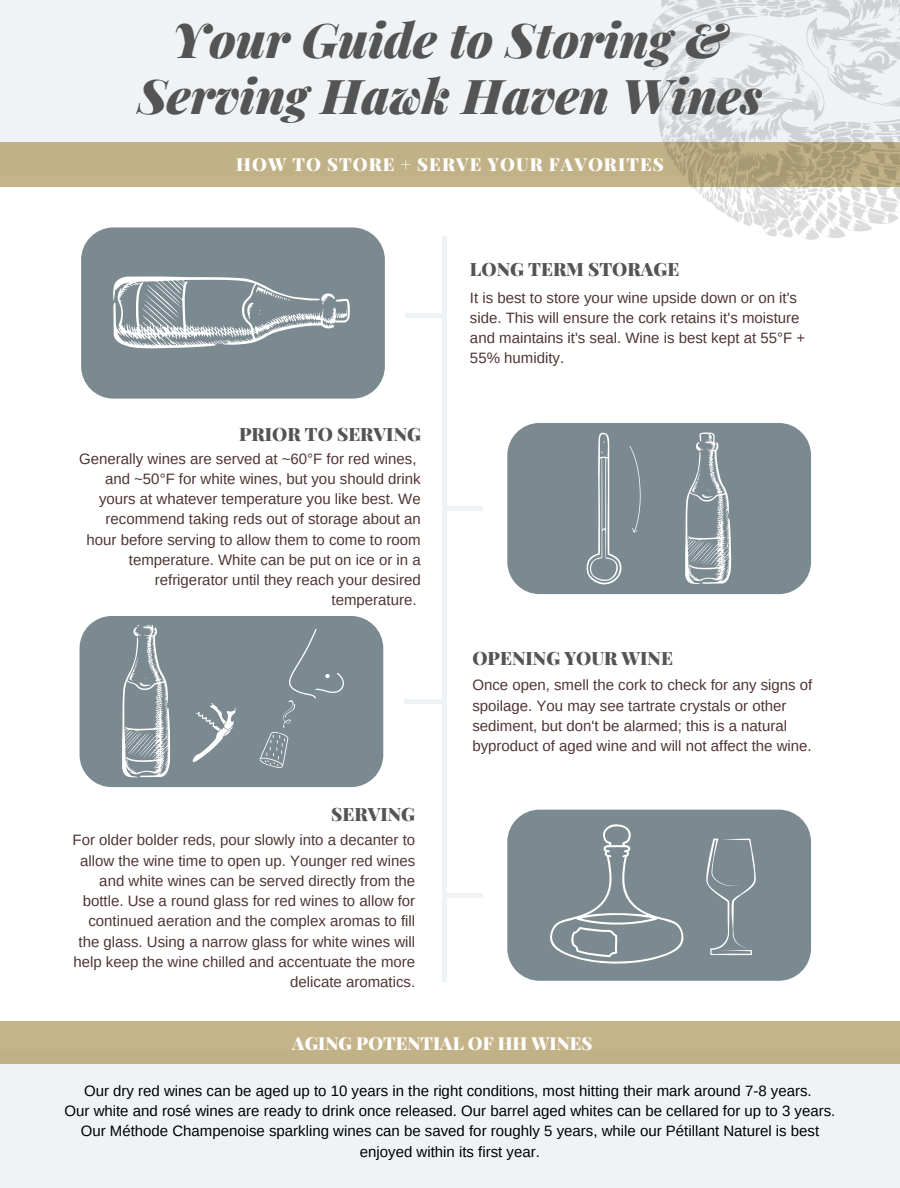
<style>
.page{position:relative;width:900px;height:1188px;background:#fff}
.page>*{position:absolute;margin:0;border:0;box-sizing:border-box;transform-origin:0 0}
.t1{font:italic 900 48px/55.8px "Playfair Display";color:#545454;text-align:center}
.t2{font:900 18.45px "Playfair Display";color:#545454}
.t3{font:900 18px "Playfair Display";letter-spacing:.06em;color:#fff}
.t4{font:900 18px "Playfair Display";color:#fff}
.t5{font:15px/20.2px "Arimo";color:#4f3533}
.t6{font:15px/20.2px "Arimo";color:#000;text-align:center}
</style>
<div class="page">
<div style="left:0;top:1050px;width:900px;height:138px;background:#eff3f5"></div>
<div style="left:0;top:1021px;width:900px;height:43px;background:#c5b489"></div>
<div style="left:0;top:0;width:900px;height:177px;background:#eff3f5"></div>
<div style="left:0;top:142px;width:900px;height:45px;background:#c1b186"></div>
<div style="left:442px;top:237px;width:5px;height:745px;background:#eff3f5"></div>
<hr style="left:406px;top:313px;width:38px;height:4px;background:#eff3f5">
<div style="left:445px;top:506px;width:38px;height:5px;background:#eff3f5"></div>
<div style="left:404px;top:699px;width:39px;height:5px;background:#eff3f5"></div>
<hr style="left:445px;top:893px;width:38px;height:4px;background:#eff3f5">
<div style="left:81px;top:227px;width:304px;height:172px;background:#7b8990;border-radius:32px"></div>
<div style="left:507px;top:423px;width:304px;height:171px;background:#7b8990;border-radius:32px"></div>
<svg style="left:587px;top:433px;width:34px;height:151px"></svg>
<svg style="left:629px;top:446px;width:12px;height:87px"></svg>
<div style="left:80px;top:616px;width:303px;height:171px;background:#7b8990;border-radius:32px"></div>
<div style="left:507px;top:810px;width:304px;height:171px;background:#7b8990;border-radius:32px"></div>
<img style="left:651px;top:0;width:249px;height:240px">
<svg style="left:113px;top:276px;width:237px;height:72px"></svg>
<svg style="left:122px;top:626px;width:47px;height:151px"></svg>
<svg style="left:685px;top:432px;width:46px;height:152px"></svg>
<svg style="left:192px;top:703px;width:44px;height:59px"></svg>
<svg style="left:550px;top:824px;width:134px;height:140px"></svg>
<svg style="left:259px;top:629px;width:85px;height:139px"></svg>
<svg style="left:706px;top:839px;width:50px;height:116px"></svg>
<p class="t1" style="left:138px;top:10px;width:626px">Your Guide to Storing &amp;<br>Serving Hawk Haven Wines</p>
<p class="t3" style="left:236px;top:152px;width:429px">HOW TO STORE + SERVE YOUR FAVORITES</p>
<p class="t2" style="left:239px;top:421px;width:183px">PRIOR TO SERVING</p>
<p class="t5" style="left:79px;top:448px;width:343px;text-align:right">Generally wines are served at ~60°F for red wines, and ~50°F for white wines, but you should drink yours at whatever temperature you like best. We recommend taking reds out of storage about an hour before serving to allow them to come to room temperature. White can be put on ice or in a refrigerator until they reach your desired temperature.</p>
<p class="t2" style="left:331px;top:801px;width:86px">SERVING</p>
<p class="t5" style="left:73px;top:830px;width:344px;text-align:right">For older bolder reds, pour slowly into a decanter to allow the wine time to open up. Younger red wines and white wines can be served directly from the bottle. Use a round glass for red wines to allow for continued aeration and the complex aromas to fill the glass. Using a narrow glass for white wines will help keep the wine chilled and accentuate the more delicate aromatics.</p>
<p class="t2" style="left:470px;top:256px;width:211px">LONG TERM STORAGE</p>
<p class="t5" style="left:470px;top:287px;width:337px">It is best to store your wine upside down or on it's side. This will ensure the cork retains it's moisture and maintains it's seal. Wine is best kept at 55°F + 55% humidity.</p>
<p class="t2" style="left:472px;top:645px;width:202px">OPENING YOUR WINE</p>
<p class="t5" style="left:472px;top:675px;width:342px">Once open, smell the cork to check for any signs of spoilage. You may see tartrate crystals or other sediment, but don't be alarmed; this is a natural byproduct of aged wine and will not affect the wine.</p>
<p class="t4" style="left:292px;top:1030px;width:302px">AGING POTENTIAL OF HH WINES</p>
<p class="t6" style="left:84px;top:1081px;width:729px">Our dry red wines can be aged up to 10 years in the right conditions, most hitting their mark around 7-8 years.</p>
<p class="t6" style="left:65px;top:1101px;width:772px">Our white and rosé wines are ready to drink once released. Our barrel aged whites can be cellared for up to 3 years.</p>
<p class="t6" style="left:81px;top:1121px;width:740px">Our Méthode Champenoise sparkling wines can be saved for roughly 5 years, while our Pétillant Naturel is best enjoyed within its first year.</p>
</div>
